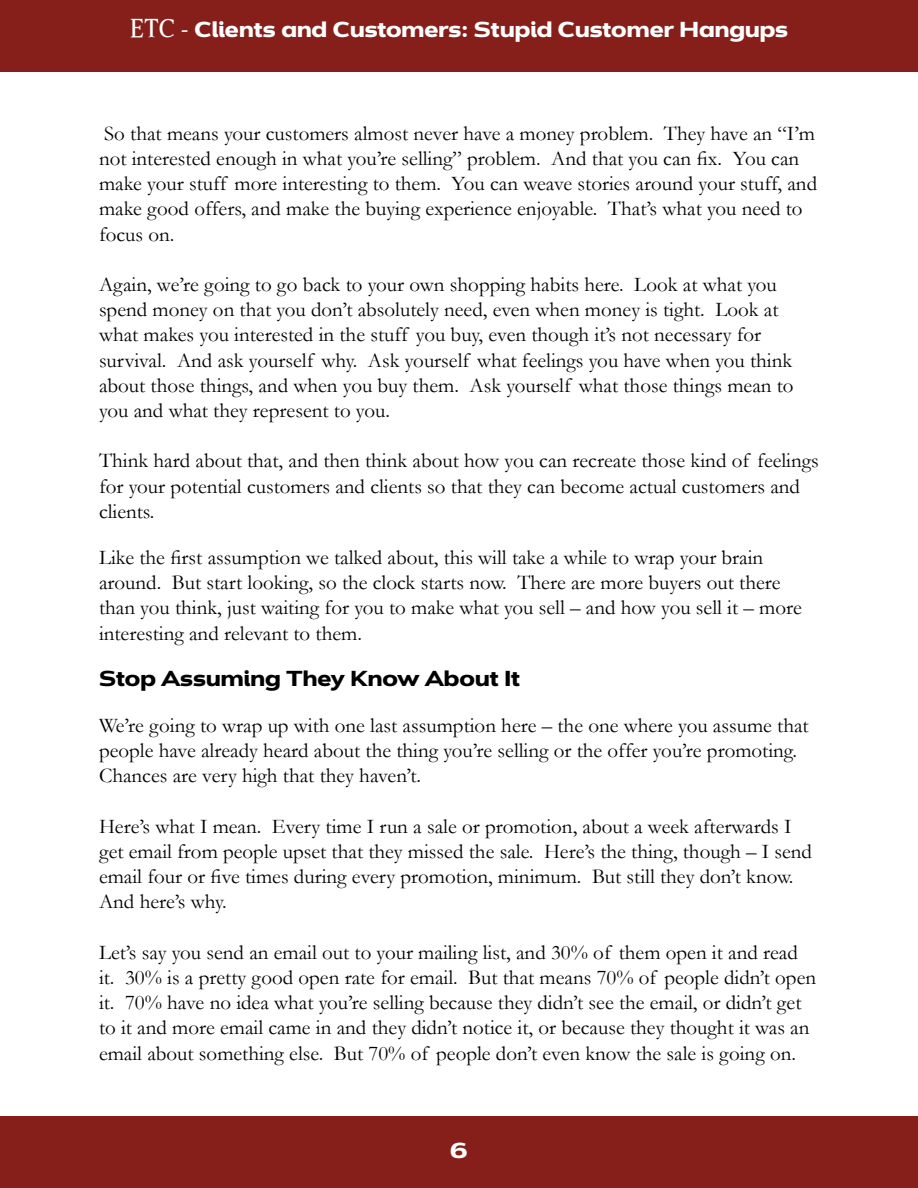
<style>
.page{position:relative;width:918px;height:1188px;background:#fff}
.page>*{position:absolute;margin:0;border:0;box-sizing:border-box;transform-origin:0 0}
.t1{font:21px/25.2px "Garamond";color:#000}
.t2{font:900 21px "Dienstag";color:#fff}
.t3{font:900 21px "Dienstag";color:#000}
.s1{font-family:"Ragnar";font-weight:400;font-size:27px}
</style>
<div class="page">
<div style="left:0;top:0;width:918px;height:72px;background:#861f1a"></div>
<div style="left:0;top:1116px;width:918px;height:72px;background:#861f1a"></div>
<p class="t2" style="left:130px;top:15px;width:660px"><span class="s1">ETC -</span> Clients and Customers: Stupid Customer Hangups</p>
<p class="t1" style="left:99px;top:120px;width:720px">So that means your customers almost never have a money problem. They have an “I’m not interested enough in what you’re selling” problem. And that you can fix. You can make your stuff more interesting to them. You can weave stories around your stuff, and make good offers, and make the buying experience enjoyable. That’s what you need to focus on.</p>
<p class="t1" style="left:99px;top:271px;width:696px">Again, we’re going to go back to your own shopping habits here. Look at what you spend money on that you don’t absolutely need, even when money is tight. Look at what makes you interested in the stuff you buy, even though it’s not necessary for survival. And ask yourself why. Ask yourself what feelings you have when you think about those things, and when you buy them. Ask yourself what those things mean to you and what they represent to you.</p>
<p class="t1" style="left:99px;top:448px;width:721px">Think hard about that, and then think about how you can recreate those kind of feelings for your potential customers and clients so that they can become actual customers and clients.</p>
<p class="t1" style="left:99px;top:544px;width:704px">Like the first assumption we talked about, this will take a while to wrap your brain around. But start looking, so the clock starts now. There are more buyers out there than you think, just waiting for you to make what you sell – and how you sell it – more interesting and relevant to them.</p>
<p class="t3" style="left:99px;top:664px;width:423px">Stop Assuming They Know About It</p>
<p class="t1" style="left:99px;top:712px;width:711px">We’re going to wrap up with one last assumption here – the one where you assume that people have already heard about the thing you’re selling or the offer you’re promoting.<br>Chances are very high that they haven’t.</p>
<p class="t1" style="left:99px;top:813px;width:715px">Here’s what I mean. Every time I run a sale or promotion, about a week afterwards I get email from people upset that they missed the sale. Here’s the thing, though – I send email four or five times during every promotion, minimum. But still they don’t know.<br>And here’s why.</p>
<p class="t1" style="left:99px;top:939px;width:719px">Let’s say you send an email out to your mailing list, and 30% of them open it and read it. 30% is a pretty good open rate for email. But that means 70% of people didn’t open it. 70% have no idea what you’re selling because they didn’t see the email, or didn’t get to it and more email came in and they didn’t notice it, or because they thought it was an email about something else. But 70% of people don’t even know the sale is going on.</p>
<p class="t2" style="left:450px;top:1136px;width:19px">6</p>
</div>
